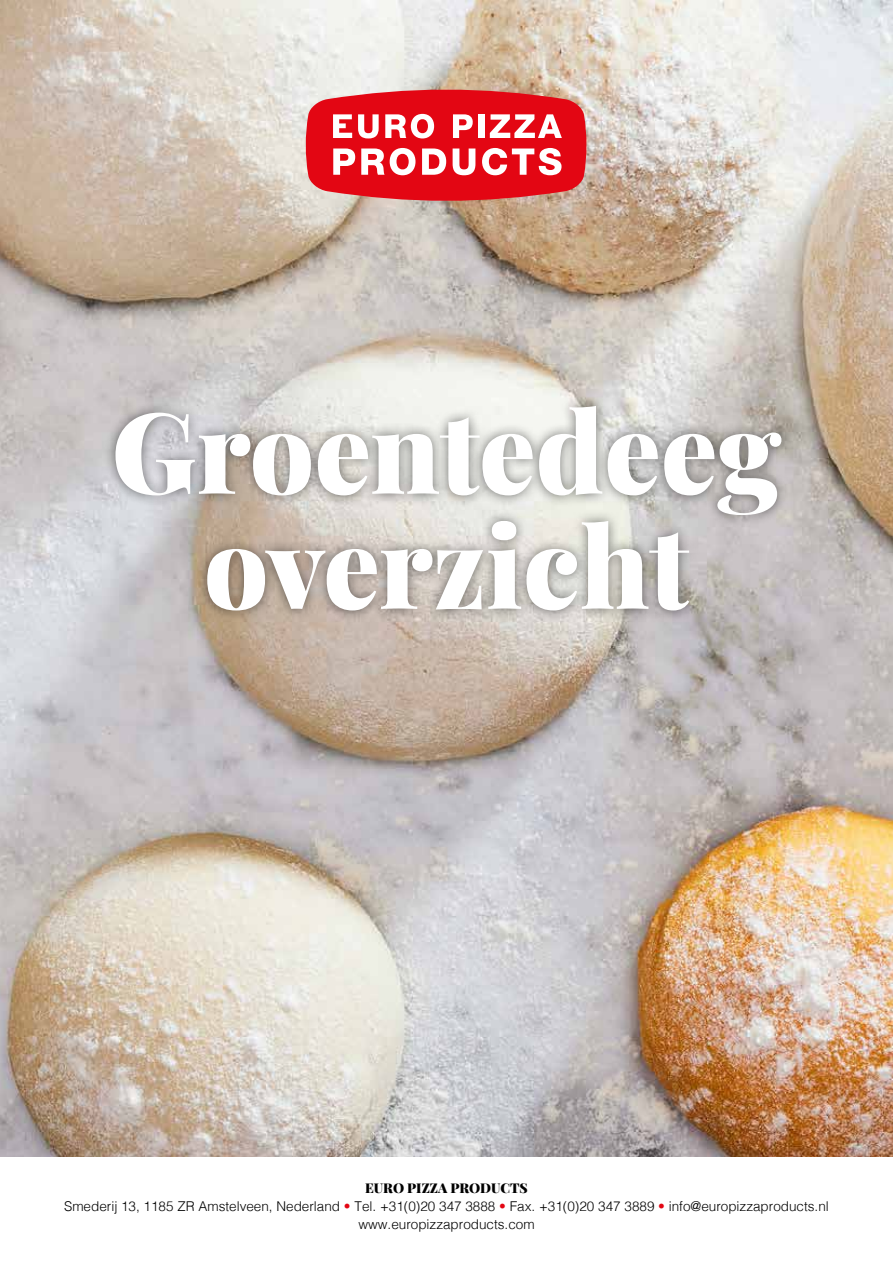
<style>
.page{position:relative;width:893px;height:1263px;background:#fff}
.page>*{position:absolute;margin:0;border:0;box-sizing:border-box;transform-origin:0 0}
.t1{font:900 112.5px/115.1px "Playfair Display";color:#fff;text-align:center}
.t2{font:300 13.5px/18px "Helvetica";color:#000;text-align:center}
.t3{font:900 13.5px "Playfair Display";color:#000}
.s1{color:#e30613}
</style>
<div class="page">
<img style="left:0;top:0;width:893px;height:1157px">
<svg style="left:305px;top:86px;width:282px;height:118px"></svg>
<div style="left:103px;top:395px;width:690px;height:228px;background:#000;opacity:.55"></div>
<h1 class="t1" style="left:111px;top:384px;width:672px">Groentedeeg overzicht</h1>
<p class="t3" style="left:365px;top:1177px;width:164px">EURO PIZZA PRODUCTS</p>
<p class="t2" style="left:64px;top:1196px;width:766px">Smederij 13, 1185 ZR Amstelveen, Nederland <span class="s1">•</span> Tel. +31(0)20 347 3888 <span class="s1">•</span> Fax. +31(0)20 347 3889 <span class="s1">•</span> info@europizzaproducts.nl www.europizzaproducts.com</p>
</div>
